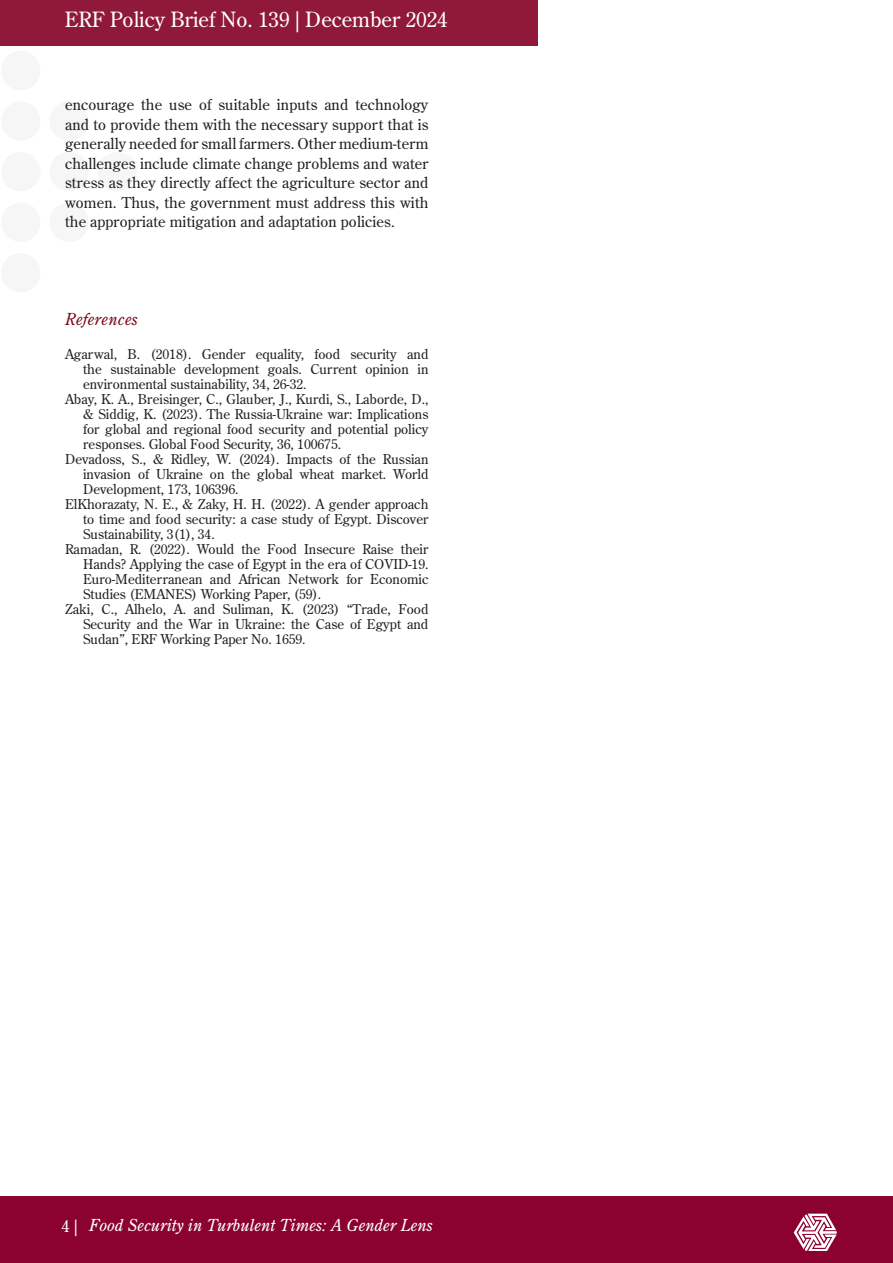
<style>
.page{position:relative;width:893px;height:1263px;background:#fff}
.page>*{position:absolute;margin:0;border:0;box-sizing:border-box;transform-origin:0 0}
.t1{font:21px "Century Old Style Std";color:#fff}
.t2{font:italic 16.5px "Century Old Style Std";color:#fff}
.t3{font:italic 16.5px "Century Old Style Std";letter-spacing:.01em;color:#7b121e}
.t4{font:15px/19.5px "Century Old Style Std";letter-spacing:.01em;color:#231f20;text-align:justify}
.Paragraph_2020{font:13.5px/15px "Century Old Style Std";color:#231f20;text-align:justify}
.s1{font-style:normal}
</style>
<div class="page">
<div style="left:0;top:0;width:538px;height:45px;background:#901839"></div>
<div style="left:0;top:1196px;width:893px;height:67px;background:#8b012f"></div>
<svg style="left:794px;top:1213px;width:43px;height:38px"></svg>
<div style="left:1px;top:51px;width:39px;height:39px;background:#f6f6f6;border-radius:50%"></div>
<div style="left:1px;top:101px;width:39px;height:40px;background:#f6f6f6;border-radius:50%"></div>
<div style="left:1px;top:152px;width:39px;height:39px;background:#f6f6f6;border-radius:50%"></div>
<div style="left:1px;top:202px;width:39px;height:40px;background:#f6f6f6;border-radius:50%"></div>
<div style="left:49px;top:101px;width:40px;height:40px;background:#f6f6f6;border-radius:50%"></div>
<div style="left:49px;top:152px;width:40px;height:39px;background:#f6f6f6;border-radius:50%"></div>
<div style="left:49px;top:202px;width:40px;height:40px;background:#f6f6f6;border-radius:50%"></div>
<div style="left:98px;top:152px;width:39px;height:39px;background:#f6f6f6;border-radius:50%"></div>
<h1 class="t1" style="left:65px;top:6px;width:384px">ERF Policy Brief No. 139 | December 2024</h1>
<p class="t4" style="left:65px;top:95px;width:365px">encourage the use of suitable inputs and technology and to provide them with the necessary support that is generally needed for small farmers. Other medium-term challenges include climate change problems and water stress as they directly affect the agriculture sector and women. Thus, the government must address this with the appropriate mitigation and adaptation policies.</p>
<p class="t3" style="left:65px;top:308px;width:74px">References</p>
<p class="Paragraph_2020" style="left:83px;top:347px;width:347px;text-indent:-18px">Agarwal, B. (2018). Gender equality, food security and the sustainable development goals. Current opinion in environmental sustainability, 34, 26-32.</p>
<p class="Paragraph_2020" style="left:83px;top:392px;width:347px;text-indent:-18px">Abay, K. A., Breisinger, C., Glauber, J., Kurdi, S., Laborde, D., &amp; Siddig, K. (2023). The Russia-Ukraine war: Implications for global and regional food security and potential policy responses. Global Food Security, 36, 100675.</p>
<p class="Paragraph_2020" style="left:83px;top:452px;width:347px;text-indent:-18px">Devadoss, S., &amp; Ridley, W. (2024). Impacts of the Russian invasion of Ukraine on the global wheat market. World Development, 173, 106396.</p>
<p class="Paragraph_2020" style="left:83px;top:497px;width:347px;text-indent:-18px">ElKhorazaty, N. E., &amp; Zaky, H. H. (2022). A gender approach to time and food security: a case study of Egypt. Discover Sustainability, 3(1), 34.</p>
<p class="Paragraph_2020" style="left:83px;top:542px;width:347px;text-indent:-18px">Ramadan, R. (2022). Would the Food Insecure Raise their Hands? Applying the case of Egypt in the era of COVID-19.<br>Euro-Mediterranean and African Network for Economic Studies (EMANES) Working Paper, (59).</p>
<p class="Paragraph_2020" style="left:83px;top:602px;width:347px;text-indent:-18px">Zaki, C., Alhelo, A. and Suliman, K. (2023) “Trade, Food Security and the War in Ukraine: the Case of Egypt and Sudan”, ERF Working Paper No. 1659.</p>
<p class="t2" style="left:62px;top:1214px;width:372px"><span class="s1">4 |</span> Food Security in Turbulent Times: A Gender Lens</p>
</div>
